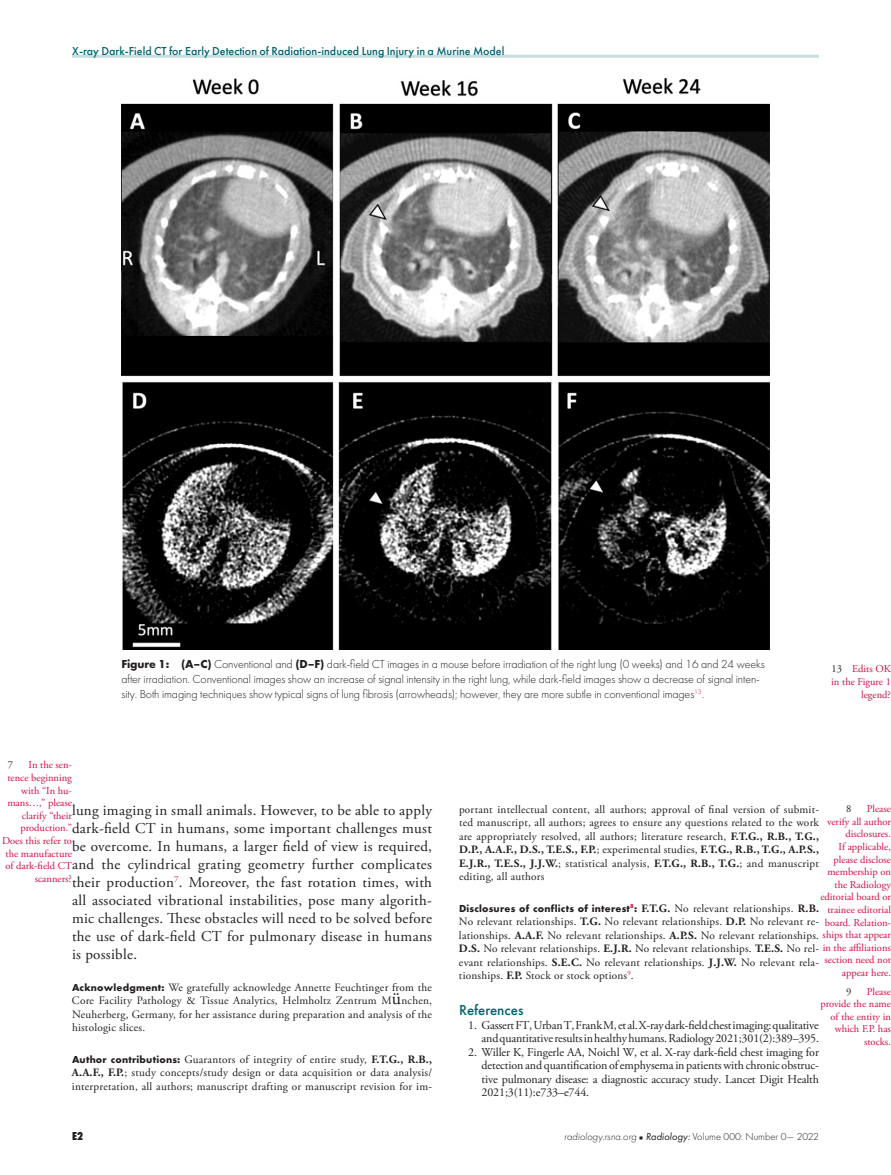
<style>
.page{position:relative;width:891px;height:1175px;background:#fff}
.page>*{position:absolute;margin:0;border:0;box-sizing:border-box;transform-origin:0 0}
.t1{font:15px/18px "Adobe Garamond Pro";letter-spacing:.02em;color:#231f20;text-align:justify}
.t2{font:500 15px "Futura PT";color:#00636d}
.t3{font:300 12px/15px "Futura PT";letter-spacing:-.01em;color:#231f20}
.t4{font:12px/13.5px "Adobe Garamond Pro";letter-spacing:-.015em;color:#231f20;text-align:right}
.t5{font:500 12px "Futura PT";color:#00636d}
.t6{font:800 12px "Futura PT Cond";color:#231f20}
.t7{font:11.25px/13.5px "Adobe Garamond Pro";letter-spacing:.02em;color:#231f20;text-align:justify}
.t8{font:10.5px/12.6px "Adobe Garamond Pro";color:#d20d44;text-align:right}
.t9{font:700 10.5px "Futura PT";letter-spacing:.02em;color:#231f20}
.t10{font:300 10.5px "Futura PT";color:#231f20}
.t11{font:10.5px "Adobe Garamond Pro";color:#231f20}
.s1{font-weight:700}
.s2{color:#231f20}
.s3{font-family:"Futura PT";font-weight:700;font-size:10.5px}
.s4{font-size:18px}
.s5{font-family:"Adobe Garamond Pro";font-size:11.25px}
.s6{font-family:"Adobe Garamond Pro";font-weight:400;font-size:11.25px}
.s7{font-size:10.5px;color:#d20d44}
.s8{font-style:italic}
.s9{font-family:"Universal Newswith Comm Pi";font-weight:400;font-size:6px}
.s10{font-weight:400;font-style:italic}
</style>
<div class="page">
<hr style="left:72px;top:55px;width:747px;height:3px;background:#c6dee1">
<img style="left:122px;top:78px;width:648px;height:571px">
<p class="t5" style="left:72px;top:44px;width:434px">X-ray Dark-Field CT for Early Detection of Radiation-induced Lung Injury in a Murine Model</p>
<p class="t3" style="left:122px;top:656px;width:645px"><span class="s1">Figure 1: (A–C)</span> Conventional and <span class="s1">(D–F)</span> dark-field CT images in a mouse before irradiation of the right lung (0 weeks) and 16 and 24 weeks after irradiation. Conventional images show an increase of signal intensity in the right lung, while dark-field images show a decrease of signal inten&shy;sity. Both imaging techniques show typical signs of lung fibrosis (arrowheads); however, they are more subtle in conventional images<sup>13</sup>.</p>
<p class="t8" style="left:831px;top:663px;width:61px"><span class="s2">13</span> Edits OK in the Figure 1 legend?</p>
<p class="t8" style="left:2px;top:759px;width:71px">In the sen-<br>tence beginning with “In hu&shy;mans…,” please clarify “their production.”<br>Does this refer to the manufacture of dark-field CT scanners?</p>
<p class="t11" style="left:8px;top:758px;width:7px">7</p>
<p class="t1" style="left:72px;top:802px;width:362px">lung imaging in small animals. However, to be able to apply dark-field CT in humans, some important challenges must be overcome. In humans, a larger field of view is required, and the cylindrical grating geometry further complicates their production<sup>7</sup>. Moreover, the fast rotation times, with all associated vibrational instabilities, pose many algorith&shy;mic challenges. These obstacles will need to be solved before the use of dark-field CT for pulmonary disease in humans is possible.</p>
<p class="t7" style="left:72px;top:981px;width:362px"><span class="s3">Acknowledgment:</span> We gratefully acknowledge Annette Feuchtinger from the Core Facility Pathology &amp; Tissue Analytics, Helmholtz Zentrum M<span class="s4">ü</span>nchen, Neuherberg, Germany, for her assistance during preparation and analysis of the histologic slices.</p>
<p class="t7" style="left:72px;top:1053px;width:362px"><span class="s3">Author contributions:</span> Guarantors of integrity of entire study, <span class="s1">F.T.G., R.B., A.A.F., F.P.</span>; study concepts/study design or data acquisition or data analysis/ interpretation, all authors; manuscript drafting or manuscript revision for im-</p>
<p class="t8" style="left:820px;top:803px;width:72px">Please<br>verify all author disclosures.<br>If applicable, please disclose membership on the Radiology editorial board or trainee editorial board. Relation-</p>
<p class="t8" style="left:823px;top:941px;width:70px">in the affiliations section need not appear here.</p>
<p class="t11" style="left:846px;top:985px;width:7px">9</p>
<p class="t7" style="left:459px;top:802px;width:362px">portant intellectual content, all authors; approval of final version of submit&shy;ted manuscript, all authors; agrees to ensure any questions related to the work are appropriately resolved, all authors; literature research, <span class="s1">F.T.G., R.B., T.G., D.P., A.A.F., D.S., T.E.S., F.P.</span>; experimental studies, <span class="s1">F.T.G., R.B., T.G., A.P.S., E.J.R., T.E.S., J.J.W.</span>; statistical analysis, <span class="s1">F.T.G., R.B., T.G.</span>; and manuscript editing, all authors</p>
<p class="t9" style="left:459px;top:901px;width:362px">Disclosures of conflicts of interest<sup>8</sup>: <span class="s5">F.T.G.</span> <span class="s6">No relevant relationships.</span> <span class="s5">R.B.</span></p>
<p class="t7" style="left:459px;top:915px;width:434px;text-align:left">No relevant relationships. <span class="s1">T.G.</span> No relevant relationships. <span class="s1">D.P.</span> No relevant re-<br>lationships. <span class="s1">A.A.F.</span> No relevant relationships. <span class="s1">A.P.S.</span> No relevant relationships. <span class="s7">ships that appear </span><span class="s1">D.S.</span> No relevant relationships. <span class="s1">E.J.R.</span> No relevant relationships. <span class="s1">T.E.S.</span> No rel-<br>evant relationships. <span class="s1">S.E.C.</span> No relevant relationships. <span class="s1">J.J.W.</span> No relevant rela-<br>tionships. <span class="s1">F.P.</span> Stock or stock options<sup>9</sup>.</p>
<h1 class="t2" style="left:459px;top:1001px;width:66px">References</h1>
<p class="t4" style="left:468px;top:1018px;width:352px">1. Gassert FT, Urban T, Frank M, et al. X-ray dark-field chest imaging: qualitative and quantitative results in healthy humans. Radiology 2021;301(2):389–395.</p>
<p class="t4" style="left:482px;top:1045px;width:339px;text-align:justify;text-indent:-13px">2. Willer K, Fingerle AA, Noichl W, et al. X-ray dark-field chest imaging for detection and quantification of emphysema in patients with chronic obstruc&shy;tive pulmonary disease: a diagnostic accuracy study. Lancet Digit Health 2021;3(11):e733–e744.</p>
<p class="t11" style="left:846px;top:802px;width:7px">8</p>
<p class="t8" style="left:820px;top:985px;width:72px">Please<br>provide the name of the entity in which F.P. has stocks.</p>
<p class="t6" style="left:72px;top:1129px;width:13px">E2</p>
<p class="t10" style="left:564px;top:1131px;width:256px"><span class="s8">radiology.rsna.org</span> <span class="s9">n</span> <span class="s10">Radiology:</span> Volume 000: Number 0— 2022</p>
</div>
